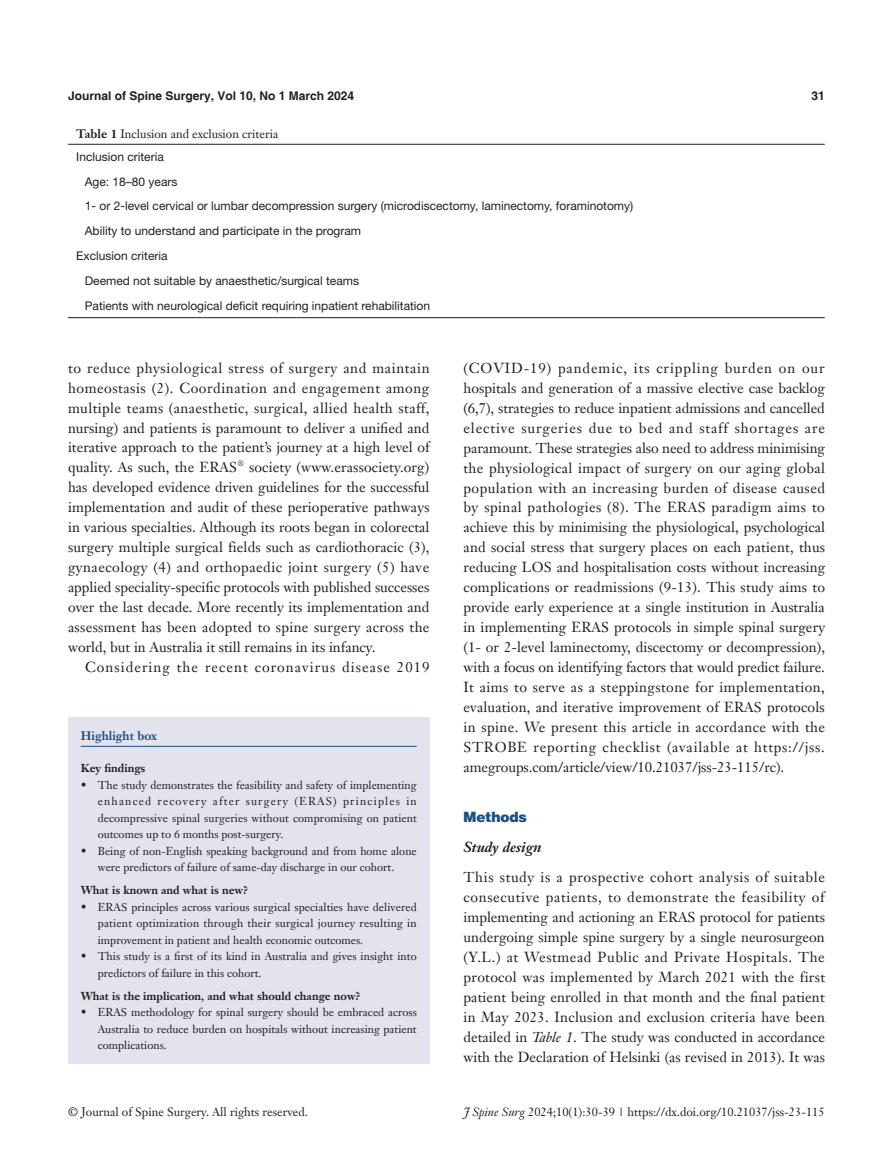
<style>
.page{position:relative;width:893px;height:1170px;background:#fff}
.page>*{position:absolute;margin:0;border:0;box-sizing:border-box;transform-origin:0 0}
.t1{font:14.25px/20px "Janson Text LT";color:#231f20;text-align:justify}
.t2{font:14.25px "Janson Text LT";letter-spacing:.07em;color:#231f20}
.t3{font:italic 700 14.25px "Janson Text LT";color:#231f20}
.t4{font:900 14.25px "Helvetica";color:#1c5085}
.t5{font:12px "Helvetica Neue LT Pro";color:#231f20}
.t6{font:12px "Janson Text LT";color:#231f20}
.t7{font:700 12px "Helvetica";color:#231f20}
.t8{font:700 12px "Janson Text LT";color:#1c5085}
.t9{font:11.25px/16.5px "Janson Text LT";color:#231f20;text-align:justify}
.t10{font:700 11.25px "Janson Text LT";color:#231f20}
.s1{font-weight:700}
.s2{font-style:italic}
</style>
<div class="page">
<div style="left:68px;top:716px;width:361px;height:347px;background:#e2e3ec"></div>
<hr style="left:81px;top:745px;width:336px;height:1px;background:#1c5085">
<hr style="left:68px;top:144px;width:757px;height:1px;background:#231f20">
<hr style="left:68px;top:317px;width:757px;height:1px;background:#231f20">
<p class="t7" style="left:68px;top:88px;width:288px">Journal of Spine Surgery, Vol 10, No 1 March 2024</p>
<p class="t7" style="left:812px;top:88px;width:15px">31</p>
<p class="t6" style="left:76px;top:126px;width:204px"><span class="s1">Table 1</span> Inclusion and exclusion criteria</p>
<p class="t5" style="left:76px;top:149px;width:89px">Inclusion criteria</p>
<p class="t5" style="left:85px;top:174px;width:94px">Age: 18–80 years</p>
<p class="t5" style="left:85px;top:199px;width:550px">1- or 2-level cervical or lumbar decompression surgery (microdiscectomy, laminectomy, foraminotomy)</p>
<p class="t5" style="left:85px;top:223px;width:278px">Ability to understand and participate in the program</p>
<p class="t5" style="left:76px;top:248px;width:93px">Exclusion criteria</p>
<p class="t5" style="left:85px;top:273px;width:276px">Deemed not suitable by anaesthetic/surgical teams</p>
<p class="t5" style="left:85px;top:298px;width:347px">Patients with neurological deficit requiring inpatient rehabilitation</p>
<p class="t1" style="left:68px;top:358px;width:363px">to reduce physiological stress of surgery and maintain homeostasis (2). Coordination and engagement among multiple teams (anaesthetic, surgical, allied health staff, nursing) and patients is paramount to deliver a unified and iterative approach to the patient’s journey at a high level of quality. As such, the ERAS society (www.erassociety.org) has developed evidence driven guidelines for the successful implementation and audit of these perioperative pathways in various specialties. Although its roots began in colorectal surgery multiple surgical fields such as cardiothoracic (3), gynaecology (4) and orthopaedic joint surgery (5) have applied speciality-specific protocols with published successes over the last decade. More recently its implementation and assessment has been adopted to spine surgery across the world, but in Australia it still remains in its infancy.</p>
<p class="t2" style="left:85px;top:657px;width:346px">Considering the recent coronavirus disease 2019</p>
<p class="t8" style="left:81px;top:728px;width:78px">Highlight box</p>
<p class="t10" style="left:81px;top:761px;width:66px">Key findings</p>
<p class="t9" style="left:98px;top:776px;width:321px;text-indent:-17px">• The study demonstrates the feasibility and safety of implementing enhanced recovery after surgery (ERAS) principles in decompressive spinal surgeries without compromising on patient outcomes up to 6 months post-surgery.</p>
<p class="t9" style="left:81px;top:842px;width:337px;text-align:center">• Being of non-English speaking background and from home alone were predictors of failure of same-day discharge in our cohort.</p>
<p class="t10" style="left:81px;top:883px;width:169px">What is known and what is new?</p>
<p class="t9" style="left:98px;top:898px;width:321px;text-indent:-17px">• ERAS principles across various surgical specialties have delivered patient optimization through their surgical journey resulting in improvement in patient and health economic outcomes.</p>
<p class="t9" style="left:98px;top:948px;width:320px;text-indent:-17px">• This study is a first of its kind in Australia and gives insight into predictors of failure in this cohort.</p>
<p class="t10" style="left:81px;top:988px;width:281px">What is the implication, and what should change now?</p>
<p class="t9" style="left:98px;top:1003px;width:321px;text-indent:-17px">• ERAS methodology for spinal surgery should be embraced across Australia to reduce burden on hospitals without increasing patient complications.</p>
<p class="t1" style="left:463px;top:358px;width:363px">(COVID-19) pandemic, its crippling burden on our hospitals and generation of a massive elective case backlog (6,7), strategies to reduce inpatient admissions and cancelled elective surgeries due to bed and staff shortages are paramount. These strategies also need to address minimising the physiological impact of surgery on our aging global population with an increasing burden of disease caused by spinal pathologies (8). The ERAS paradigm aims to achieve this by minimising the physiological, psychological and social stress that surgery places on each patient, thus reducing LOS and hospitalisation costs without increasing complications or readmissions (9-13). This study aims to provide early experience at a single institution in Australia in implementing ERAS protocols in simple spinal surgery (1- or 2-level laminectomy, discectomy or decompression), with a focus on identifying factors that would predict failure.<br>It aims to serve as a steppingstone for implementation, evaluation, and iterative improvement of ERAS protocols in spine. We present this article in accordance with the STROBE reporting checklist (available at https://jss. amegroups.com/article/view/10.21037/jss-23-115/rc).</p>
<p class="t4" style="left:463px;top:807px;width:65px">Methods</p>
<p class="t3" style="left:463px;top:837px;width:80px">Study design</p>
<p class="t1" style="left:463px;top:866px;width:363px">This study is a prospective cohort analysis of suitable consecutive patients, to demonstrate the feasibility of implementing and actioning an ERAS protocol for patients undergoing simple spine surgery by a single neurosurgeon (Y.L.) at Westmead Public and Private Hospitals. The protocol was implemented by March 2021 with the first patient being enrolled in that month and the final patient in May 2023. Inclusion and exclusion criteria have been detailed in <span class="s2">Table 1</span>. The study was conducted in accordance with the Declaration of Helsinki (as revised in 2013). It was</p>
<p class="t6" style="left:68px;top:1104px;width:241px">© Journal of Spine Surgery. All rights reserved.</p>
<p class="t6" style="left:464px;top:1104px;width:362px"><span class="s2">J Spine Surg</span> 2024;10(1):30-39 | https://dx.doi.org/10.21037/jss-23-115</p>
</div>
